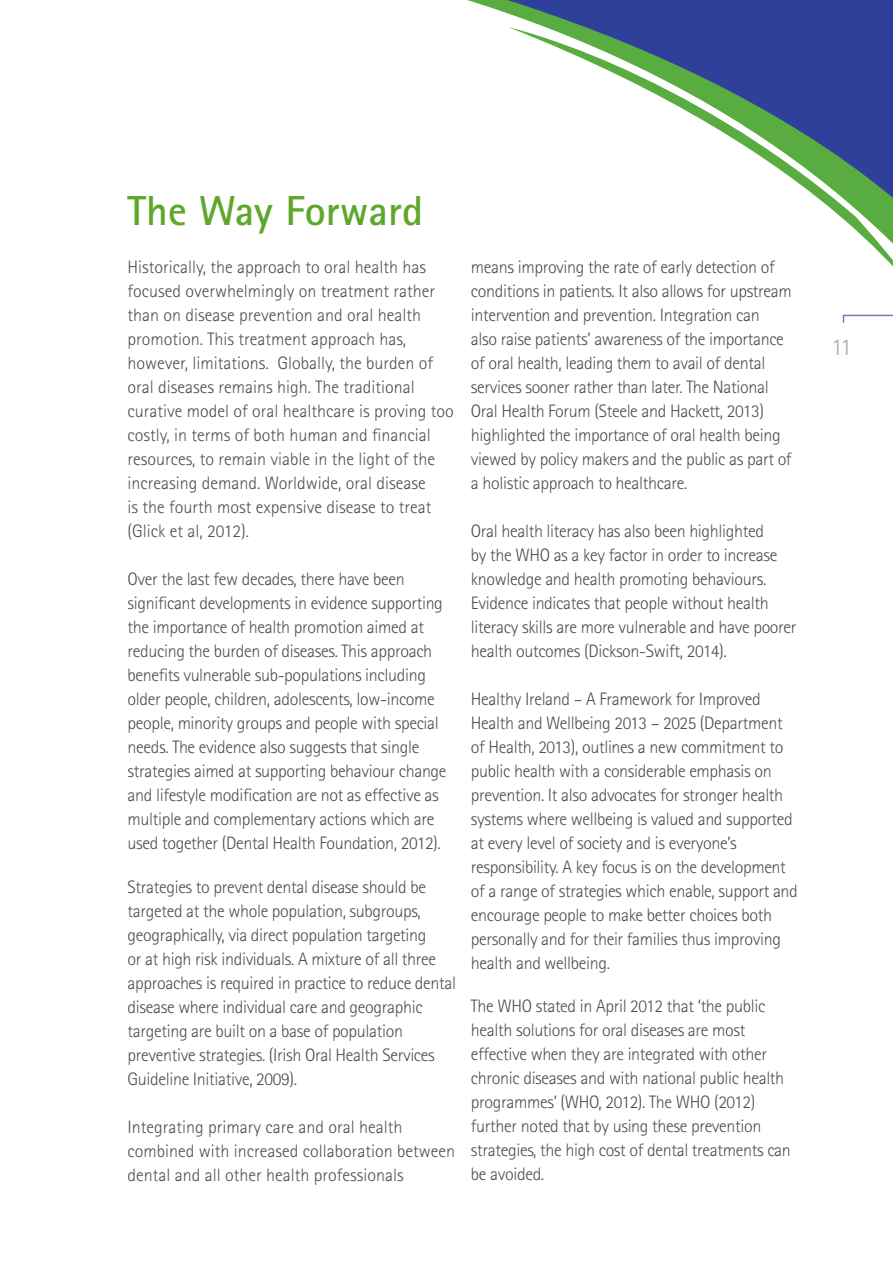
<style>
.page{position:relative;width:893px;height:1263px;background:#fff}
.page>*{position:absolute;margin:0;border:0;box-sizing:border-box;transform-origin:0 0}
.t1{font:700 42px "Rotis Sans Serif";color:#5ea72b}
.t2{font:300 24px "Rotis Sans Serif";color:#a7a9ac}
.t3{font:300 18px/24px "Rotis Sans Serif";letter-spacing:-.02em;color:#4d4d4f}
.t4{font:300 18px/24px "Rotis Sans Serif";color:#4d4d4f}
</style>
<div class="page">
<svg style="left:467px;top:0;width:426px;height:267px"></svg>
<svg style="left:507px;top:0;width:386px;height:198px"></svg>
<svg style="left:842px;top:314px;width:51px;height:9px"></svg>
<h1 class="t1" style="left:128px;top:184px;width:297px">The Way Forward</h1>
<p class="t4" style="left:128px;top:255px;width:328px">Historically, the approach to oral health has focused overwhelmingly on treatment rather than on disease prevention and oral health promotion. This treatment approach has, however, limitations. Globally, the burden of oral diseases remains high. The traditional curative model of oral healthcare is proving too costly, in terms of both human and financial resources, to remain viable in the light of the increasing demand. Worldwide, oral disease<br>is the fourth most expensive disease to treat (Glick et al, 2012).</p>
<p class="t3" style="left:128px;top:567px;width:321px">Over the last few decades, there have been significant developments in evidence supporting the importance of health promotion aimed at reducing the burden of diseases. This approach benefits vulnerable sub-populations including older people, children, adolescents, low-income people, minority groups and people with special needs. The evidence also suggests that single strategies aimed at supporting behaviour change and lifestyle modification are not as effective as multiple and complementary actions which are used together (Dental Health Foundation, 2012).</p>
<p class="t3" style="left:128px;top:874px;width:330px">Strategies to prevent dental disease should be targeted at the whole population, subgroups, geographically, via direct population targeting<br>or at high risk individuals. A mixture of all three approaches is required in practice to reduce dental disease where individual care and geographic targeting are built on a base of population preventive strategies. (Irish Oral Health Services Guideline Initiative, 2009).</p>
<p class="t4" style="left:128px;top:1114px;width:329px">Integrating primary care and oral health combined with increased collaboration between dental and all other health professionals</p>
<p class="t3" style="left:471px;top:255px;width:322px">means improving the rate of early detection of conditions in patients. It also allows for upstream intervention and prevention. Integration can<br>also raise patients’ awareness of the importance of oral health, leading them to avail of dental services sooner rather than later. The National Oral Health Forum (Steele and Hackett, 2013) highlighted the importance of oral health being viewed by policy makers and the public as part of a holistic approach to healthcare.</p>
<p class="t3" style="left:471px;top:519px;width:327px">Oral health literacy has also been highlighted<br>by the WHO as a key factor in order to increase knowledge and health promoting behaviours.<br>Evidence indicates that people without health literacy skills are more vulnerable and have poorer health outcomes (Dickson-Swift, 2014).</p>
<p class="t3" style="left:471px;top:687px;width:328px">Healthy Ireland – A Framework for Improved Health and Wellbeing 2013 – 2025 (Department of Health, 2013), outlines a new commitment to public health with a considerable emphasis on prevention. It also advocates for stronger health systems where wellbeing is valued and supported at every level of society and is everyone’s responsibility. A key focus is on the development of a range of strategies which enable, support and encourage people to make better choices both personally and for their families thus improving health and wellbeing.</p>
<p class="t3" style="left:471px;top:994px;width:321px">The WHO stated in April 2012 that ‘the public health solutions for oral diseases are most effective when they are integrated with other chronic diseases and with national public health programmes’ (WHO, 2012). The WHO (2012) further noted that by using these prevention strategies, the high cost of dental treatments can be avoided.</p>
<h2 class="t2" style="left:831px;top:333px;width:22px">11</h2>
</div>
